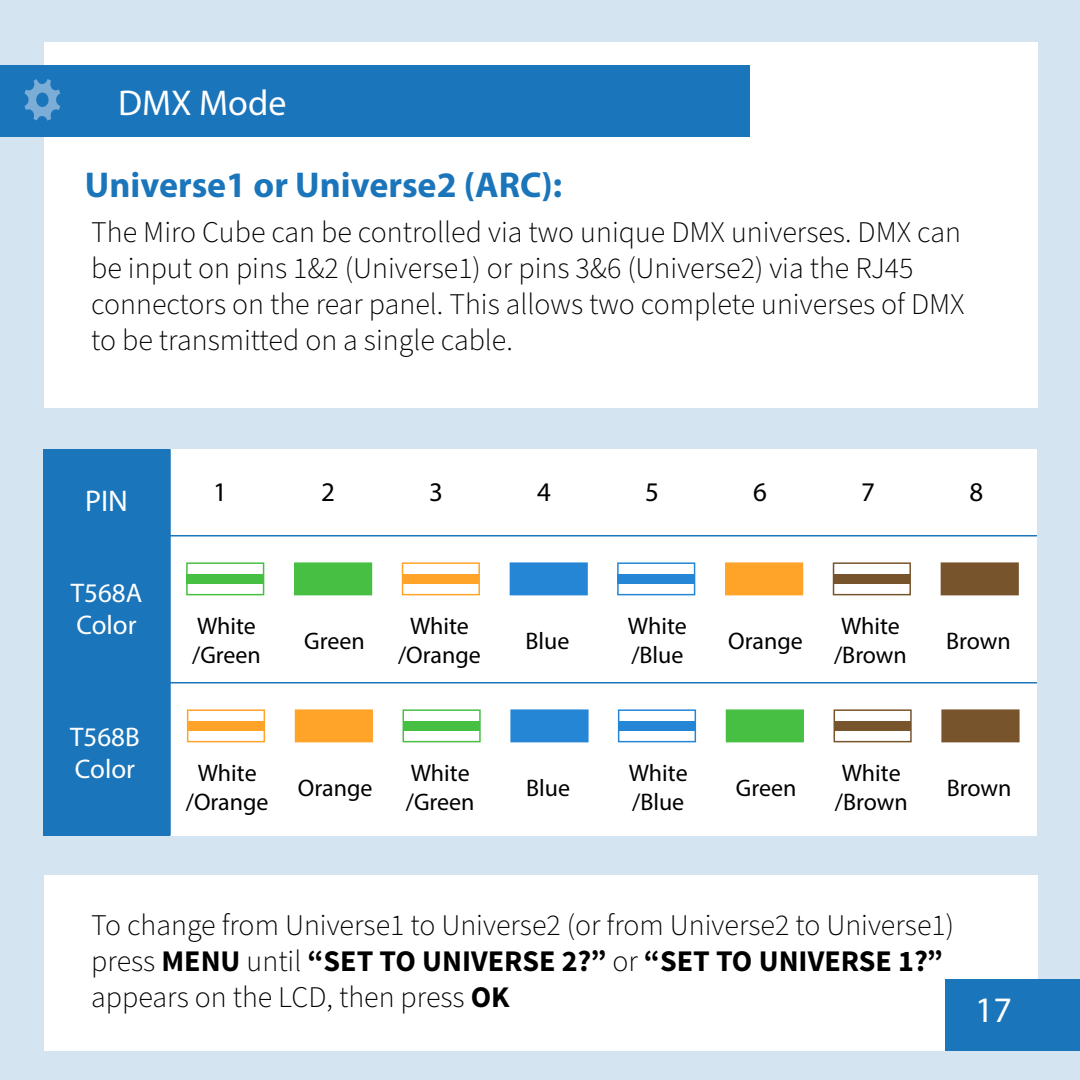
<style>
.page{position:relative;width:1080px;height:1080px;background:#d4e4f1}
.page>*{position:absolute;margin:0;border:0;box-sizing:border-box;transform-origin:0 0}
.t1{font:700 36px "Myriad Pro";color:#1b75ba}
.t2{font:36px "Myriad Pro";color:#fff}
.t3{font:300 30px/36px "Source Sans Pro";color:#000}
.t4{font:30px "Myriad Pro";color:#fff}
.t5{font:27px/32.4px "Myriad Pro";color:#fff}
.t6{font:27px "Myriad Pro";color:#000}
.t7{font:24px/28.8px "Myriad Pro";color:#000}
.s1{font-weight:700}
</style>
<div class="page">
<div style="left:44px;top:42px;width:993px;height:366px;background:#fff"></div>
<div style="left:44px;top:449px;width:993px;height:387px;background:#fff"></div>
<hr style="left:47px;top:535px;width:990px;height:1px;background:#1b75ba">
<hr style="left:46px;top:682px;width:991px;height:1px;background:#1b75ba">
<hr style="left:169px;top:449px;width:2px;height:386px;background:#1b75ba">
<div style="left:44px;top:449px;width:126px;height:386px;background:#1b75ba"></div>
<div style="left:186px;top:562px;width:78px;height:33px;background:#fff;border:2px solid #47bf43"></div>
<div style="left:187px;top:575px;width:76px;height:9px;background:#47bf43"></div>
<svg style="left:294px;top:562px;width:78px;height:33px"></svg>
<div style="left:294px;top:563px;width:77px;height:32px;background:#47bf43"></div>
<div style="left:402px;top:562px;width:78px;height:33px;background:#fff;border:2px solid #ffa329"></div>
<div style="left:402px;top:575px;width:77px;height:9px;background:#ffa329"></div>
<svg style="left:510px;top:562px;width:78px;height:33px"></svg>
<div style="left:510px;top:563px;width:77px;height:32px;background:#2586d6"></div>
<div style="left:617px;top:562px;width:78px;height:33px;background:#fff;border:2px solid #2586d6"></div>
<div style="left:618px;top:575px;width:76px;height:9px;background:#2586d6"></div>
<div style="left:725px;top:562px;width:78px;height:33px;background:#ffa329;border:2px solid #ffa329"></div>
<div style="left:833px;top:562px;width:78px;height:33px;background:#fff;border:2px solid #77542b"></div>
<div style="left:833px;top:575px;width:77px;height:9px;background:#77542b"></div>
<div style="left:941px;top:562px;width:78px;height:33px;background:#77542b;border:2px solid #77542b"></div>
<div style="left:187px;top:709px;width:78px;height:33px;background:#fff;border:2px solid #ffa329"></div>
<div style="left:187px;top:722px;width:77px;height:9px;background:#ffa329"></div>
<svg style="left:295px;top:709px;width:78px;height:33px"></svg>
<div style="left:295px;top:710px;width:77px;height:32px;background:#ffa329"></div>
<div style="left:403px;top:709px;width:78px;height:33px;background:#fff;border:2px solid #47bf43"></div>
<div style="left:403px;top:722px;width:77px;height:9px;background:#47bf43"></div>
<svg style="left:510px;top:709px;width:79px;height:33px"></svg>
<div style="left:511px;top:710px;width:76px;height:32px;background:#2586d6"></div>
<div style="left:618px;top:709px;width:78px;height:33px;background:#fff;border:2px solid #2586d6"></div>
<div style="left:618px;top:722px;width:77px;height:9px;background:#2586d6"></div>
<div style="left:726px;top:709px;width:78px;height:33px;background:#47bf43;border:2px solid #47bf43"></div>
<div style="left:834px;top:709px;width:78px;height:33px;background:#fff;border:2px solid #77542b"></div>
<div style="left:834px;top:722px;width:77px;height:9px;background:#77542b"></div>
<div style="left:941px;top:709px;width:79px;height:33px;background:#77542b;border:2px solid #77542b"></div>
<div style="left:44px;top:875px;width:993px;height:175px;background:#fff"></div>
<div style="left:0;top:65px;width:750px;height:72px;background:#1b75ba"></div>
<div style="left:945px;top:979px;width:135px;height:72px;background:#1b75ba"></div>
<svg style="left:25px;top:79px;width:35px;height:42px"></svg>
<p class="t2" style="left:118px;top:80px;width:170px">DMX Mode</p>
<p class="t1" style="left:85px;top:161px;width:479px">Universe1 or Universe2 (ARC):</p>
<p class="t3" style="left:91px;top:215px;width:875px">The Miro Cube can be controlled via two unique DMX universes. DMX can be input on pins 1&amp;2 (Universe1) or pins 3&amp;6 (Universe2) via the RJ45 connectors on the rear panel. This allows two complete universes of DMX to be transmitted on a single cable.</p>
<p class="t4" style="left:85px;top:482px;width:44px">PIN</p>
<p class="t5" style="left:71px;top:576px;width:73px">T568A<br>Color</p>
<p class="t5" style="left:70px;top:720px;width:71px">T568B<br>Color</p>
<p class="t6" style="left:213px;top:476px;width:15px">1</p>
<p class="t6" style="left:321px;top:476px;width:15px">2</p>
<p class="t6" style="left:429px;top:476px;width:15px">3</p>
<p class="t6" style="left:537px;top:476px;width:15px">4</p>
<p class="t6" style="left:645px;top:476px;width:15px">5</p>
<p class="t6" style="left:753px;top:476px;width:15px">6</p>
<p class="t6" style="left:861px;top:476px;width:15px">7</p>
<p class="t6" style="left:970px;top:476px;width:15px">8</p>
<p class="t7" style="left:192px;top:611px;width:70px">White /Green</p>
<p class="t7" style="left:304px;top:626px;width:62px">Green</p>
<p class="t7" style="left:398px;top:611px;width:84px;text-align:center">White /Orange</p>
<p class="t7" style="left:186px;top:758px;width:84px;text-align:center">White /Orange</p>
<p class="t7" style="left:298px;top:773px;width:76px">Orange</p>
<p class="t7" style="left:406px;top:758px;width:70px">White /Green</p>
<p class="t7" style="left:526px;top:626px;width:45px">Blue</p>
<p class="t7" style="left:526px;top:773px;width:45px">Blue</p>
<p class="t7" style="left:628px;top:611px;width:60px">White /Blue</p>
<p class="t7" style="left:629px;top:758px;width:60px">White /Blue</p>
<p class="t7" style="left:728px;top:626px;width:76px">Orange</p>
<p class="t7" style="left:834px;top:611px;width:74px">White /Brown</p>
<p class="t7" style="left:736px;top:773px;width:62px">Green</p>
<p class="t7" style="left:835px;top:758px;width:74px">White /Brown</p>
<p class="t7" style="left:946px;top:626px;width:66px">Brown</p>
<p class="t7" style="left:947px;top:773px;width:66px">Brown</p>
<p class="t3" style="left:91px;top:908px;width:864px">To change from Universe1 to Universe2 (or from Universe2 to Universe1) press <span class="s1">MENU</span> until <span class="s1">“SET TO UNIVERSE 2?”</span> or <span class="s1">“SET TO UNIVERSE 1?” </span>appears on the LCD, then press <span class="s1">OK</span></p>
<p class="t2" style="left:975px;top:988px;width:38px">17</p>
</div>
